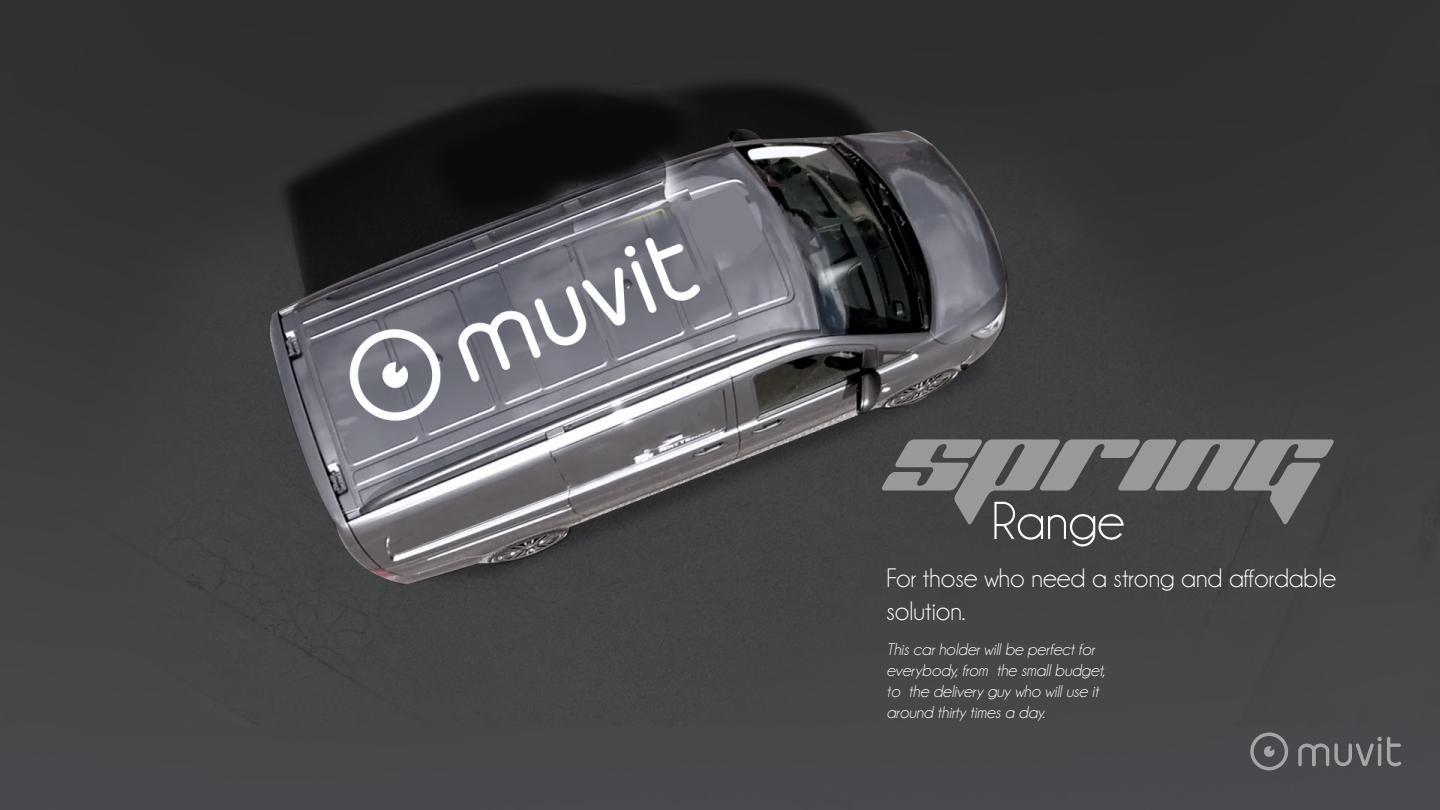
<style>
.page{position:relative;width:1440px;height:810px;background:#fff}
.page>*{position:absolute;margin:0;border:0;box-sizing:border-box;transform-origin:0 0}
.t1{font:96.75px "Planet Kosmos";color:#999}
.t2{font:54px "Champagne&Limousines";color:#fff}
.t3{font:27px "Champagne&Limousines";color:#fff}
.t4{font:italic 17.25px/20.7px "Champagne&Limousines";color:#fff}
</style>
<div class="page">
<img style="left:0;top:0;width:1440px;height:810px">
<svg style="left:1298px;top:737px;width:103px;height:29px;background:#636266"></svg>
<svg style="left:1250px;top:733px;width:38px;height:37px"></svg>
<p class="t1" style="left:880px;top:401px;width:434px">spring</p>
<p class="t2" style="left:992px;top:494px;width:135px">Range</p>
<p class="t3" style="left:886px;top:565px;width:451px">For those who need a strong and affordable</p>
<p class="t3" style="left:886px;top:597px;width:80px">solution.</p>
<p class="t4" style="left:886px;top:639px;width:220px">This car holder will be perfect for everybody, from the small budget, to the delivery guy who will use it around thirty times a day.</p>
</div>
